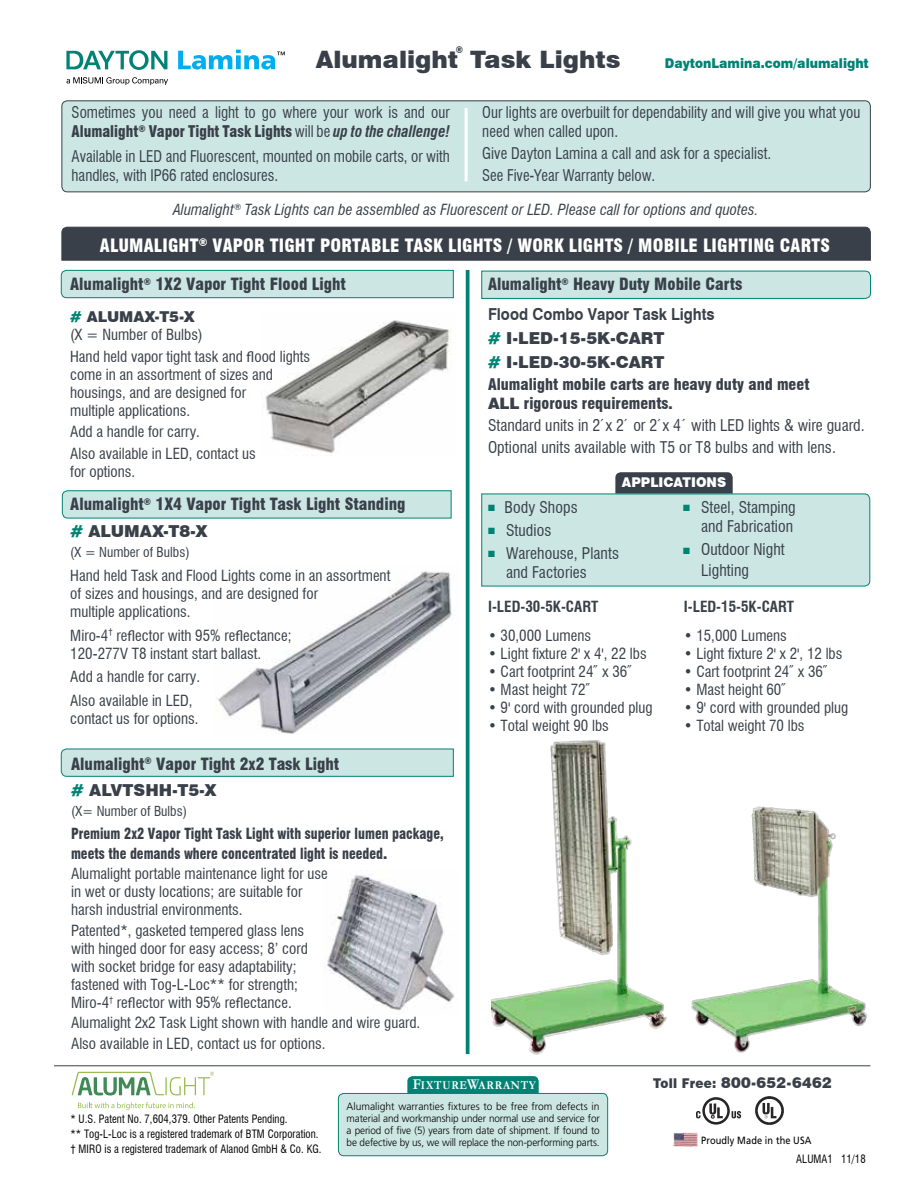
<style>
.page{position:relative;width:918px;height:1188px;background:#fff}
.page>*{position:absolute;margin:0;border:0;box-sizing:border-box;transform-origin:0 0}
.t1{font:900 24px "Swiss 721 BT";color:#394049}
.t2{font:900 condensed 18px "Swiss 721 BT";letter-spacing:.01em;color:#fff}
.t3{font:900 condensed 16.5px/26.8px "Swiss 721 BT";color:#394049}
.t4{font:900 16.5px/24px "Swiss 721 BT";color:#394049}
.t5{font:condensed 15.75px/18.8px "Swiss 721 BT";letter-spacing:.005em;color:#394049;scale:.95 1}
.t6{font:condensed 15.75px/19.5px "Swiss 721 BT";letter-spacing:.005em;color:#394049}
.t7{font:900 condensed 15.75px/18.8px "Swiss 721 BT";color:#394049}
.t8{font:condensed 15px/18px "Swiss 721 BT";color:#394049}
.t9{font:900 condensed 15px/20.4px "Swiss 721 BT";color:#394049;scale:.9 1}
.t10{font:italic condensed 15px "Swiss 721 BT";letter-spacing:.005em;color:#394049}
.t11{font:700 condensed 15px "Swiss 721 BT";color:#394049}
.t12{font:900 15px "Swiss 721 BT";letter-spacing:.025em;color:#394049}
.t13{font:condensed 13.5px "Swiss 721 BT";color:#394049}
.t14{font:900 13.5px "Swiss 721 BT";color:#008375;scale:.9 1}
.t15{font:900 13.5px "Swiss 721 BT";letter-spacing:.005em;color:#fff;scale:.95 1}
.t16{font:700 12px "Garamond";letter-spacing:.07em;color:#fff;scale:.9 1}
.t17{font:condensed 11.25px/15px "Swiss 721 BT";letter-spacing:.01em;color:#000;scale:.95 1}
.t18{font:300 10.5px/12px "Frutiger";letter-spacing:-.01em;color:#000;text-align:justify}
.t19{font:10.5px "Frutiger";letter-spacing:.01em;color:#000;scale:.88 1}
.t20{font:900 condensed 9.15px "Swiss 721 BT";color:#394049;scale:.95 1}
.s1{font-weight:900}
.s2{font-weight:700;font-style:italic}
.s3{font-weight:900;font-stretch:normal;color:#008375}
.s4{font-weight:900;font-stretch:normal}
.s5{font-family:"Myriad Pro";font-stretch:normal}
.s6{font-stretch:normal;color:#008375}
.s7{font-stretch:normal}
.s8{font-size:15.75px}
.s9{font-weight:400}
.s10{font-weight:700;font-stretch:normal}
.s11{color:#008375}
.s12{font-size:15px}
.s13{font-size:13.5px}
</style>
<div class="page">
<svg style="left:72px;top:1072px;width:142px;height:23px"></svg>
<svg style="left:78px;top:1102px;width:117px;height:8px"></svg>
<div style="left:62px;top:101px;width:808px;height:91px;background:#cce6e3;border-radius:5px"></div>
<div style="left:62px;top:100px;width:809px;height:92px;border:1px solid #394049;border-radius:5px"></div>
<img style="left:261px;top:320px;width:191px;height:134px">
<img style="left:214px;top:571px;width:238px;height:163px">
<hr style="left:465px;top:108px;width:3px;height:73px;background:#fff">
<svg style="left:466px;top:270px;width:4px;height:784px;background:#1f9286"></svg>
<svg style="left:61px;top:226px;width:810px;height:35px;background:#3e454e"></svg>
<img style="left:327px;top:875px;width:128px;height:136px">
<svg style="left:61px;top:270px;width:393px;height:28px;background:#bfdfdc"></svg>
<svg style="left:62px;top:490px;width:390px;height:29px;background:#bddfdb"></svg>
<svg style="left:61px;top:748px;width:393px;height:29px;background:#bedfdb"></svg>
<svg style="left:481px;top:270px;width:390px;height:29px;background:#bedfdb"></svg>
<svg style="left:481px;top:472px;width:390px;height:115px;background:#c6dedb"></svg>
<div style="left:407px;top:1076px;width:132px;height:24px;background:#008375;border-radius:5px"></div>
<div style="left:338px;top:1093px;width:270px;height:63px;background:#cce6e3;border-radius:5px"></div>
<div style="left:338px;top:1093px;width:270px;height:63px;border:1px solid #008375;border-radius:5px"></div>
<hr style="left:54px;top:1065px;width:816px;height:1px;background:#394049">
<svg style="left:732px;top:1111px;width:9px;height:7px"></svg>
<svg style="left:702px;top:1097px;width:28px;height:28px"></svg>
<svg style="left:705px;top:1100px;width:22px;height:22px"></svg>
<svg style="left:709px;top:1104px;width:14px;height:14px"></svg>
<svg style="left:696px;top:1111px;width:5px;height:7px"></svg>
<img style="left:755px;top:1096px;width:29px;height:29px">
<img style="left:674px;top:1132px;width:24px;height:15px">
<svg style="left:66px;top:50px;width:101px;height:20px"></svg>
<svg style="left:178px;top:50px;width:107px;height:20px"></svg>
<svg style="left:66px;top:77px;width:102px;height:8px"></svg>
<img style="left:692px;top:806px;width:177px;height:247px">
<img style="left:491px;top:740px;width:176px;height:315px">
<p class="t20" style="left:456px;top:45px;width:9px">®</p>
<h1 class="t1" style="left:316px;top:45px;width:144px">Alumalight</h1>
<h1 class="t1" style="left:470px;top:45px;width:152px">Task Lights</h1>
<p class="t14" style="left:665px;top:55px;width:228px">DaytonLamina.com/alumalight</p>
<p class="t5" style="left:72px;top:103px;width:400px">Sometimes you need a light to go where your work is and our<br><span class="s1">Alumalight</span><sup>®</sup> <span class="s1">Vapor Tight Task Lights</span> will be <span class="s2">up to the challenge!</span></p>
<p class="t5" style="left:72px;top:147px;width:400px">Available in LED and Fluorescent, mounted on mobile carts, or with handles, with IP66 rated enclosures.</p>
<p class="t5" style="left:482px;top:103px;width:400px">Our lights are overbuilt for dependability and will give you what you need when called upon.</p>
<p class="t5" style="left:482px;top:142px;width:306px;line-height:22px">Give Dayton Lamina a call and ask for a specialist.<br>See Five-Year Warranty below.</p>
<p class="t10" style="left:173px;top:200px;width:587px">Alumalight<sup>®</sup> Task Lights can be assembled as Fluorescent or LED. Please call for options and quotes.</p>
<p class="t2" style="left:100px;top:234px;width:731px">ALUMALIGHT<sup>®</sup> VAPOR TIGHT PORTABLE TASK LIGHTS / WORK LIGHTS / MOBILE LIGHTING CARTS</p>
<p class="t3" style="left:70px;top:271px;width:277px">Alumalight<sup>®</sup> 1X2 Vapor Tight Flood Light</p>
<p class="t8" style="left:70px;top:308px;width:134px"><span class="s3">#</span> <span class="s4">ALUMAX-T5-X </span>(X = Number of Bulbs)</p>
<p class="t8" style="left:70px;top:347px;width:242px">Hand held vapor tight task and <span class="s5">fl</span>ood lights come in an assortment of sizes and housings, and are designed for<br>multiple applications.</p>
<p class="t8" style="left:70px;top:421px;width:187px;line-height:21.5px">Add a handle for carry.<br>Also available in LED, contact us</p>
<p class="t8" style="left:70px;top:462px;width:67px">for options.</p>
<p class="t3" style="left:70px;top:491px;width:337px">Alumalight<sup>®</sup> 1X4 Vapor Tight Task Light Standing <span class="s6">#</span> <span class="s7">ALUMAX-T8-X</span></p>
<p class="t13" style="left:70px;top:544px;width:121px">(X = Number of Bulbs)</p>
<p class="t8" style="left:70px;top:567px;width:322px">Hand held Task and Flood Lights come in an assortment of sizes and housings, and are designed for<br>multiple applications.</p>
<p class="t8" style="left:70px;top:626px;width:223px">Miro-4<sup>†</sup> re<span class="s5">fl</span>ector with 95% re<span class="s5">fl</span>ectance;<br>120-277V T8 instant start ballast.</p>
<p class="t8" style="left:70px;top:665px;width:131px;line-height:23.7px">Add a handle for carry.<br>Also available in LED,</p>
<p class="t8" style="left:70px;top:710px;width:130px">contact us for options.</p>
<p class="t3" style="left:71px;top:751px;width:270px;line-height:26.2px">Alumalight<sup>®</sup> Vapor Tight 2x2 Task Light <span class="s6">#</span> <span class="s7">ALVTSHH-T5-X</span></p>
<p class="t13" style="left:71px;top:803px;width:117px">(X= Number of Bulbs)</p>
<p class="t9" style="left:71px;top:823px;width:416px">Premium 2x2 Vapor Tight Task Light with superior lumen package, meets the demands where concentrated light is needed<span class="s8">.<br></span><span class="s9">Alumalight portable maintenance light for use</span></p>
<p class="t8" style="left:71px;top:883px;width:233px">in wet or dusty locations; are suitable for harsh industrial environments.</p>
<p class="t8" style="left:71px;top:921px;width:238px">Patented*, gasketed tempered glass lens with hinged door for easy access; 8’ cord with socket bridge for easy adaptability; fastened with Tog-L-Loc** for strength; Miro-4<sup>†</sup> re<span class="s5">fl</span>ector with 95% re<span class="s5">fl</span>ectance.</p>
<p class="t8" style="left:71px;top:1013px;width:351px;line-height:20.4px">Alumalight 2x2 Task Light shown with handle and wire guard.<br>Also available in LED, contact us for options.</p>
<p class="t3" style="left:488px;top:270px;width:256px;line-height:29.1px">Alumalight<sup>®</sup> Heavy Duty Mobile Carts<br><span class="s10">Flood Combo Vapor Task Lights</span></p>
<p class="t4" style="left:488px;top:326px;width:178px"><span class="s11">#</span> I-LED-15-5K-CART <span class="s11">#</span> I-LED-30-5K-CART</p>
<p class="t7" style="left:488px;top:375px;width:323px">Alumalight mobile carts are heavy duty and meet<br><span class="s7">ALL</span> rigorous requirements.</p>
<p class="t6" style="left:488px;top:414px;width:378px;line-height:22.2px">Standard units in 2´x 2´ or 2´x 4´ with LED lights &amp; wire guard.<br>Optional units available with T5 or T8 bulbs and with lens.</p>
<p class="t15" style="left:622px;top:474px;width:111px">APPLICATIONS</p>
<p class="t6" style="left:488px;top:497px;width:91px"><span class="s11">■</span> Body Shops</p>
<p class="t6" style="left:488px;top:520px;width:65px"><span class="s11">■</span> Studios</p>
<p class="t6" style="left:506px;top:543px;width:115px;text-indent:-18px"><span class="s11">■</span> Warehouse, Plants and Factories</p>
<p class="t6" style="left:683px;top:497px;width:114px;text-align:right"><span class="s11">■</span> Steel, Stamping and Fabrication</p>
<p class="t6" style="left:701px;top:540px;width:85px;line-height:20.2px;text-indent:-18px"><span class="s11">■</span> Outdoor Night<br>Lighting</p>
<p class="t11" style="left:488px;top:597px;width:112px">I-LED-30-5K-CART</p>
<p class="t11" style="left:684px;top:597px;width:112px">I-LED-15-5K-CART</p>
<p class="t8" style="left:488px;top:626px;width:105px">• 30,000 Lumens</p>
<p class="t8" style="left:488px;top:644px;width:160px">• Light fixture 2' x 4', 22 lbs</p>
<p class="t8" style="left:488px;top:662px;width:146px">• Cart footprint 24˝ x 36˝</p>
<p class="t8" style="left:488px;top:680px;width:104px">• Mast height 72˝</p>
<p class="t8" style="left:488px;top:698px;width:166px">• 9' cord with grounded plug</p>
<p class="t8" style="left:488px;top:716px;width:122px">• Total weight 90 lbs</p>
<p class="t8" style="left:684px;top:626px;width:105px">• 15,000 Lumens</p>
<p class="t8" style="left:684px;top:644px;width:160px">• Light fixture 2' x 2', 12 lbs</p>
<p class="t8" style="left:684px;top:662px;width:146px">• Cart footprint 24˝ x 36˝</p>
<p class="t8" style="left:684px;top:680px;width:104px">• Mast height 60˝</p>
<p class="t8" style="left:684px;top:698px;width:166px">• 9' cord with grounded plug</p>
<p class="t8" style="left:684px;top:716px;width:122px">• Total weight 70 lbs</p>
<p class="t17" style="left:70px;top:1112px;width:266px">* U.S. Patent No. 7,604,379. Other Patents Pending.<br>** Tog-L-Loc is a registered trademark of BTM Corporation. † MIRO is a registered trademark of Alanod GmbH &amp; Co. KG.</p>
<p class="t16" style="left:413px;top:1077px;width:138px"><span class="s12">F</span>IXTURE<span class="s12">W</span>ARRANTY</p>
<p class="t18" style="left:347px;top:1100px;width:255px">Alumalight warranties fixtures to be free from defects in material and workmanship under normal use and service for a period of five (5) years from date of shipment. If found to be defective by us, we will replace the non-performing parts.</p>
<p class="t12" style="left:653px;top:1073px;width:180px"><span class="s13">Toll Free:</span> 800-652-6462</p>
<p class="t19" style="left:701px;top:1134px;width:127px">Proudly Made in the USA</p>
<p class="t17" style="left:796px;top:1152px;width:75px">ALUMA1 11/18</p>
</div>
